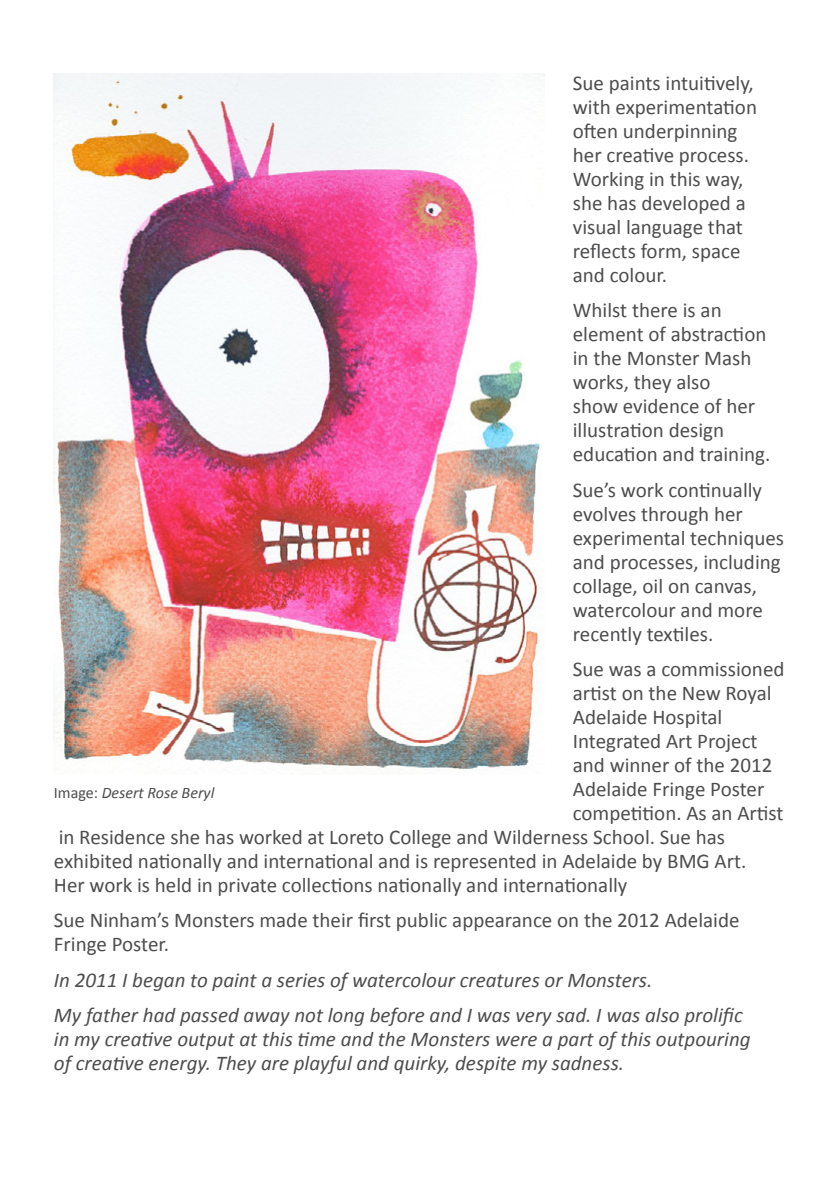
<style>
.page{position:relative;width:840px;height:1191px;background:#fff}
.page>*{position:absolute;margin:0;border:0;box-sizing:border-box;transform-origin:0 0}
.t1{font:21px/24px "Calibri";color:#4d4d4f}
.t2{font:italic 21px/35.4px "Calibri";color:#4d4d4f}
.t3{font:italic 16px "Calibri";color:#4d4d4f}
.s1{font-style:normal}
</style>
<div class="page">
<img style="left:54px;top:74px;width:490px;height:696px">
<p class="t1" style="left:572px;top:70px;width:185px">Sue paints intuitively, with experimentation often underpinning her creative process.<br>Working in this way, she has developed a visual language that reflects form, space and colour.</p>
<p class="t1" style="left:572px;top:297px;width:199px">Whilst there is an element of abstraction in the Monster Mash works, they also<br>show evidence of her illustration design education and training.</p>
<p class="t1" style="left:572px;top:476px;width:213px">Sue’s work continually evolves through her experimental techniques and processes, including collage, oil on canvas, watercolour and more recently textiles.</p>
<p class="t1" style="left:572px;top:656px;width:213px">Sue was a commissioned</p>
<p class="t1" style="left:572px;top:680px;width:200px">artist on the New Royal</p>
<p class="t1" style="left:572px;top:704px;width:151px">Adelaide Hospital</p>
<p class="t1" style="left:572px;top:728px;width:186px">Integrated Art Project</p>
<p class="t1" style="left:572px;top:752px;width:201px">and winner of the 2012</p>
<p class="t1" style="left:572px;top:776px;width:193px">Adelaide Fringe Poster</p>
<p class="t1" style="left:572px;top:800px;width:212px">competition. As an Artist</p>
<p class="t1" style="left:59px;top:824px;width:667px">in Residence she has worked at Loreto College and Wilderness School. Sue has</p>
<p class="t1" style="left:54px;top:848px;width:693px">exhibited nationally and international and is represented in Adelaide by BMG Art.</p>
<p class="t1" style="left:54px;top:872px;width:574px">Her work is held in private collections nationally and internationally</p>
<p class="t1" style="left:54px;top:907px;width:686px">Sue Ninham’s Monsters made their first public appearance on the 2012 Adelaide<br>Fringe Poster.</p>
<p class="t2" style="left:54px;top:961px;width:690px">In 2011 I began to paint a series of watercolour creatures or Monsters.<br>My father had passed away not long before and I was very sad. I was also prolific</p>
<p class="t2" style="left:54px;top:1026px;width:697px;line-height:24px">in my creative output at this time and the Monsters were a part of this outpouring of creative energy. They are playful and quirky, despite my sadness.</p>
<p class="t3" style="left:54px;top:781px;width:162px"><span class="s1">Image:</span> Desert Rose Beryl</p>
</div>
